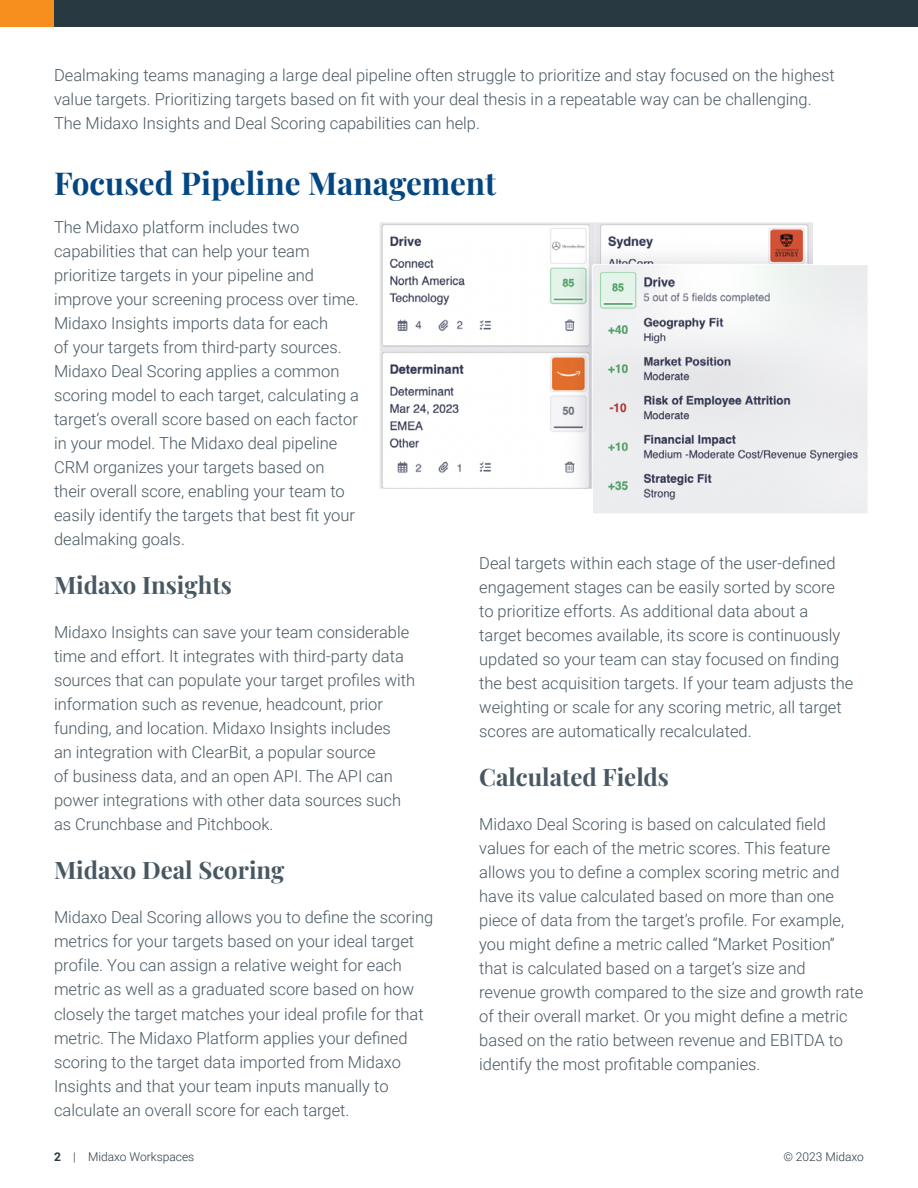
<style>
.page{position:relative;width:918px;height:1188px;background:#fff}
.page>*{position:absolute;margin:0;border:0;box-sizing:border-box;transform-origin:0 0}
.t1{font:700 31.5px "Playfair Display";color:#034682}
.t2{font:700 24px "Playfair Display";color:#485862}
.t3{font:300 16.5px/24px "Roboto";color:#485862}
.t4{font:300 16.5px/24px "Roboto";color:#495862}
.t5{font:300 12px "Roboto";color:#293942}
.s1{font-weight:700}
</style>
<div class="page">
<div style="left:0;top:0;width:64px;height:27px;background:#f78f1e"></div>
<div style="left:54px;top:0;width:864px;height:27px;background:#293942"></div>
<img style="left:380px;top:222px;width:488px;height:291px">
<p class="t4" style="left:54px;top:63px;width:782px">Dealmaking teams managing a large deal pipeline often struggle to prioritize and stay focused on the highest value targets. Prioritizing targets based on fit with your deal thesis in a repeatable way can be challenging.<br>The Midaxo Insights and Deal Scoring capabilities can help.</p>
<h1 class="t1" style="left:54px;top:159px;width:444px">Focused Pipeline Management</h1>
<p class="t3" style="left:54px;top:214px;width:307px">The Midaxo platform includes two capabilities that can help your team prioritize targets in your pipeline and improve your screening process over time.<br>Midaxo Insights imports data for each<br>of your targets from third-party sources.<br>Midaxo Deal Scoring applies a common scoring model to each target, calculating a target’s overall score based on each factor in your model. The Midaxo deal pipeline CRM organizes your targets based on their overall score, enabling your team to easily identify the targets that best fit your dealmaking goals.</p>
<h2 class="t2" style="left:54px;top:566px;width:179px">Midaxo Insights</h2>
<p class="t3" style="left:54px;top:620px;width:363px">Midaxo Insights can save your team considerable time and effort. It integrates with third-party data sources that can populate your target profiles with information such as revenue, headcount, prior funding, and location. Midaxo Insights includes<br>an integration with ClearBit, a popular source<br>of business data, and an open API. The API can power integrations with other data sources such as Crunchbase and Pitchbook.</p>
<h2 class="t2" style="left:54px;top:851px;width:232px">Midaxo Deal Scoring</h2>
<p class="t3" style="left:54px;top:905px;width:381px">Midaxo Deal Scoring allows you to define the scoring metrics for your targets based on your ideal target profile. You can assign a relative weight for each metric as well as a graduated score based on how closely the target matches your ideal profile for that metric. The Midaxo Platform applies your defined scoring to the target data imported from Midaxo Insights and that your team inputs manually to calculate an overall score for each target.</p>
<p class="t5" style="left:54px;top:1148px;width:142px"><span class="s1">2</span> | Midaxo Workspaces</p>
<p class="t3" style="left:479px;top:550px;width:376px">Deal targets within each stage of the user-defined engagement stages can be easily sorted by score to prioritize efforts. As additional data about a target becomes available, its score is continuously updated so your team can stay focused on finding the best acquisition targets. If your team adjusts the weighting or scale for any scoring metric, all target scores are automatically recalculated.</p>
<h2 class="t2" style="left:479px;top:758px;width:191px">Calculated Fields</h2>
<p class="t3" style="left:479px;top:812px;width:386px">Midaxo Deal Scoring is based on calculated field values for each of the metric scores. This feature allows you to define a complex scoring metric and have its value calculated based on more than one piece of data from the target’s profile. For example, you might define a metric called “Market Position” that is calculated based on a target’s size and revenue growth compared to the size and growth rate of their overall market. Or you might define a metric based on the ratio between revenue and EBITDA to identify the most profitable companies.</p>
<p class="t5" style="left:783px;top:1148px;width:82px">© 2023 Midaxo</p>
</div>
